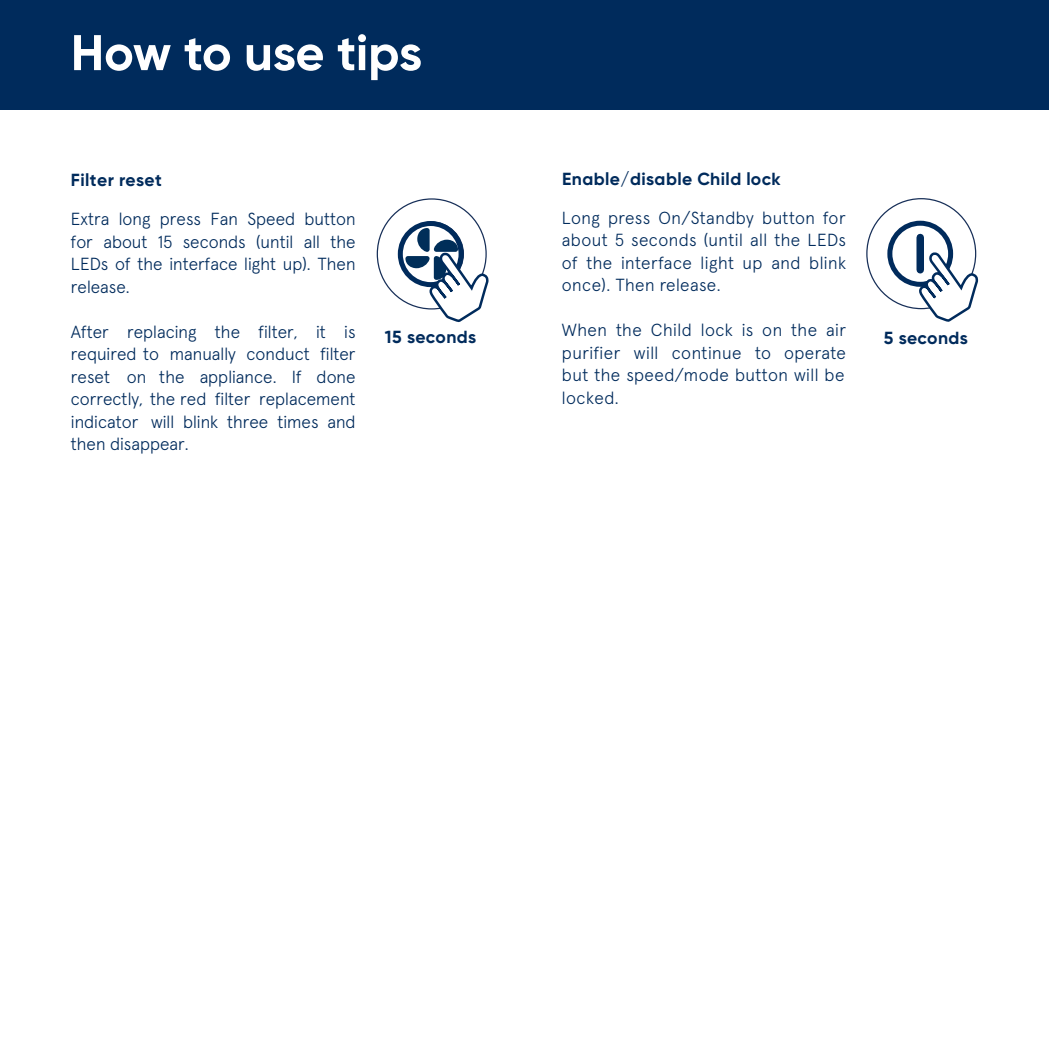
<style>
.page{position:relative;width:1049px;height:1049px;background:#fff}
.page>*{position:absolute;margin:0;border:0;box-sizing:border-box;transform-origin:0 0}
.t1{font:700 50px "Gilroy";letter-spacing:-.01em;color:#fff}
.t2{font:300 17.5px/22.5px "Apercu Pro";color:#002b5c;text-align:justify}
.t3{font:700 17.5px "Gilroy";letter-spacing:.025em;color:#002b5c}
</style>
<div class="page">
<div style="left:0;top:0;width:1049px;height:109px;background:#002b5c"></div>
<div style="left:887px;top:221px;width:66px;height:66px;border:5px solid #002b5c;border-radius:50%"></div>
<div style="left:916px;top:237px;width:8px;height:33px;background:#002b5c"></div>
<svg style="left:917px;top:252px;width:62px;height:70px"></svg>
<div style="left:398px;top:221px;width:65px;height:66px;border:5px solid #002b5c;border-radius:50%"></div>
<svg style="left:405px;top:228px;width:84px;height:95px"></svg>
<h1 class="t1" style="left:71px;top:21px;width:353px">How to use tips</h1>
<p class="t3" style="left:71px;top:169px;width:93px">Filter reset</p>
<p class="t2" style="left:71px;top:206px;width:286px">Extra long press Fan Speed button for about 15 seconds (until all the LEDs of the interface light up). Then release.</p>
<p class="t2" style="left:71px;top:319px;width:286px">After replacing the filter, it is required to manually conduct filter reset on the appliance. If done correctly, the red filter replacement indicator will blink three times and then disappear.</p>
<p class="t3" style="left:562px;top:168px;width:220px">Enable/disable Child lock</p>
<p class="t2" style="left:562px;top:205px;width:286px">Long press On/Standby button for about 5 seconds (until all the LEDs of the interface light up and blink once). Then release.</p>
<p class="t2" style="left:562px;top:317px;width:286px">When the Child lock is on the air purifier will continue to operate but the speed/mode button will be locked.</p>
<p class="t3" style="left:385px;top:326px;width:93px">15 seconds</p>
<p class="t3" style="left:884px;top:327px;width:86px">5 seconds</p>
</div>
